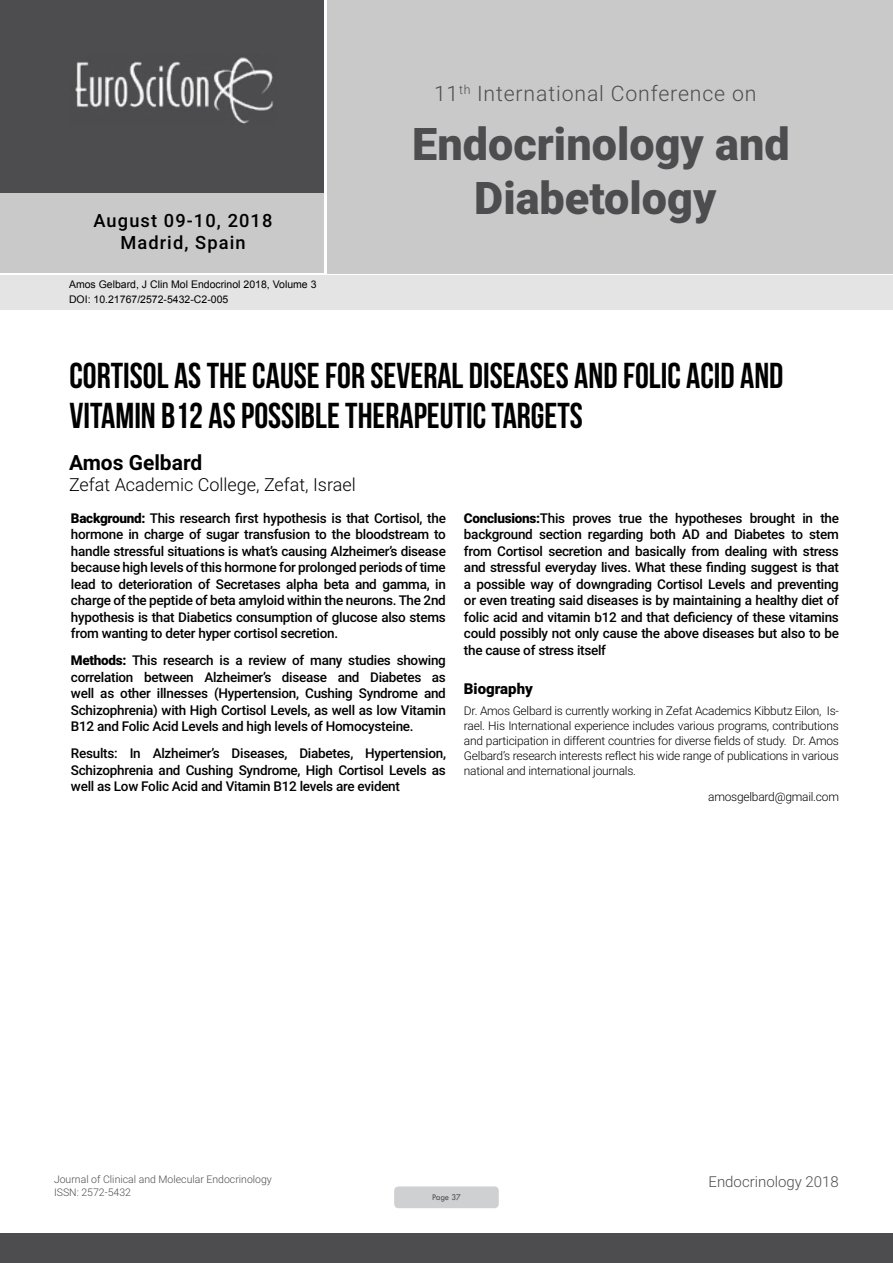
<style>
.page{position:relative;width:893px;height:1263px;background:#fff}
.page>*{position:absolute;margin:0;border:0;box-sizing:border-box;transform-origin:0 0}
.t1{font:900 45px/54px "Roboto";color:#4d4d4f;text-align:center}
.t2{font:36px/39.6px "Bebas Neue";color:#000}
.t3{font:300 21.3px "Roboto";letter-spacing:.04em;color:#4d4d4f}
.t4{font:700 21px "Roboto";color:#000}
.t5{font:500 18.3px/21.9px "Roboto";letter-spacing:.06em;color:#000;text-align:center}
.t6{font:300 18px "Roboto";color:#000}
.t7{font:300 15px "Roboto";color:#4d4d4f}
.t8{font:900 15px "Roboto";color:#000}
.t9{font:500 13.5px/16.5px "Roboto";letter-spacing:-.02em;color:#000;text-align:justify}
.t10{font:300 12px/15px "Roboto";letter-spacing:-.02em;color:#000;text-align:justify}
.t11{font:10.5px/14.4px "Arial";color:#000}
.t12{font:300 10.5px "Roboto";color:#4d4d4f}
.t13{font:9px "Tw Cen";letter-spacing:-.02em;color:#4d4d4f;scale:.95 1}
.s1{font-weight:900}
</style>
<div class="page">
<div style="left:0;top:0;width:323px;height:193px;background:#4d4d4f"></div>
<div style="left:1px;top:193px;width:323px;height:80px;background:#c9c9ca"></div>
<div style="left:327px;top:0;width:566px;height:273px;background:#c9c9ca"></div>
<img style="left:75px;top:57px;width:199px;height:67px">
<div style="left:0;top:1233px;width:893px;height:30px;background:#4d4d4f"></div>
<div style="left:1px;top:275px;width:892px;height:35px;background:#e4e4e4"></div>
<div style="left:394px;top:1186px;width:105px;height:22px;background:#cfd0d2;border-radius:4px"></div>
<h3 class="t5" style="left:93px;top:209px;width:180px">August 09-10, 2018<br>Madrid, Spain</h3>
<p class="t11" style="left:69px;top:278px;width:249px">Amos Gelbard, J Clin Mol Endocrinol 2018, Volume 3<br>DOI: 10.21767/2572-5432-C2-005</p>
<h3 class="t3" style="left:434px;top:78px;width:324px">11<sup>th</sup> International Conference on</h3>
<h1 class="t1" style="left:412px;top:115px;width:379px">Endocrinology and<br>Diabetology</h1>
<h2 class="t2" style="left:69px;top:356px;width:716px">CORTISOL AS THE CAUSE FOR SEVERAL DISEASES AND FOLIC ACID AND<br>VITAMIN B12 AS POSSIBLE THERAPEUTIC TARGETS</h2>
<h3 class="t4" style="left:69px;top:447px;width:135px">Amos Gelbard</h3>
<h3 class="t6" style="left:69px;top:472px;width:288px">Zefat Academic College, Zefat, Israel</h3>
<p class="t9" style="left:71px;top:509px;width:376px"><span class="s1">Background:</span> This research first hypothesis is that Cortisol, the hormone in charge of sugar transfusion to the bloodstream to handle stressful situations is what’s causing Alzheimer’s disease because high levels of this hormone for prolonged periods of time lead to deterioration of Secretases alpha beta and gamma, in charge of the peptide of beta amyloid within the neurons. The 2nd hypothesis is that Diabetics consumption of glucose also stems from wanting to deter hyper cortisol secretion.</p>
<p class="t9" style="left:71px;top:652px;width:376px"><span class="s1">Methods:</span> This research is a review of many studies showing correlation between Alzheimer’s disease and Diabetes as well as other illnesses (Hypertension, Cushing Syndrome and Schizophrenia) with High Cortisol Levels, as well as low Vitamin B12 and Folic Acid Levels and high levels of Homocysteine.</p>
<p class="t9" style="left:71px;top:745px;width:376px">Results: In Alzheimer’s Diseases, Diabetes, Hypertension, Schizophrenia and Cushing Syndrome, High Cortisol Levels as well as Low Folic Acid and Vitamin B12 levels are evident</p>
<p class="t9" style="left:464px;top:509px;width:377px"><span class="s1">Conclusions:</span>This proves true the hypotheses brought in the background section regarding both AD and Diabetes to stem from Cortisol secretion and basically from dealing with stress and stressful everyday lives. What these finding suggest is that a possible way of downgrading Cortisol Levels and preventing or even treating said diseases is by maintaining a healthy diet of folic acid and vitamin b12 and that deficiency of these vitamins could possibly not only cause the above diseases but also to be the cause of stress itself</p>
<p class="t8" style="left:464px;top:678px;width:70px">Biography</p>
<p class="t10" style="left:464px;top:703px;width:377px">Dr. Amos Gelbard is currently working in Zefat Academics Kibbutz Eilon, Is&shy;rael. His International experience includes various programs, contributions and participation in different countries for diverse fields of study. Dr. Amos Gelbard’s research interests reflect his wide range of publications in various national and international journals.</p>
<p class="t10" style="left:708px;top:789px;width:132px">amosgelbard@gmail.com</p>
<p class="t12" style="left:54px;top:1172px;width:219px">Journal of Clinical and Molecular Endocrinology</p>
<p class="t7" style="left:708px;top:1171px;width:132px">Endocrinology 2018</p>
<p class="t12" style="left:54px;top:1185px;width:78px">ISSN: 2572-5432</p>
<p class="t13" style="left:432px;top:1192px;width:32px">Page 37</p>
</div>
